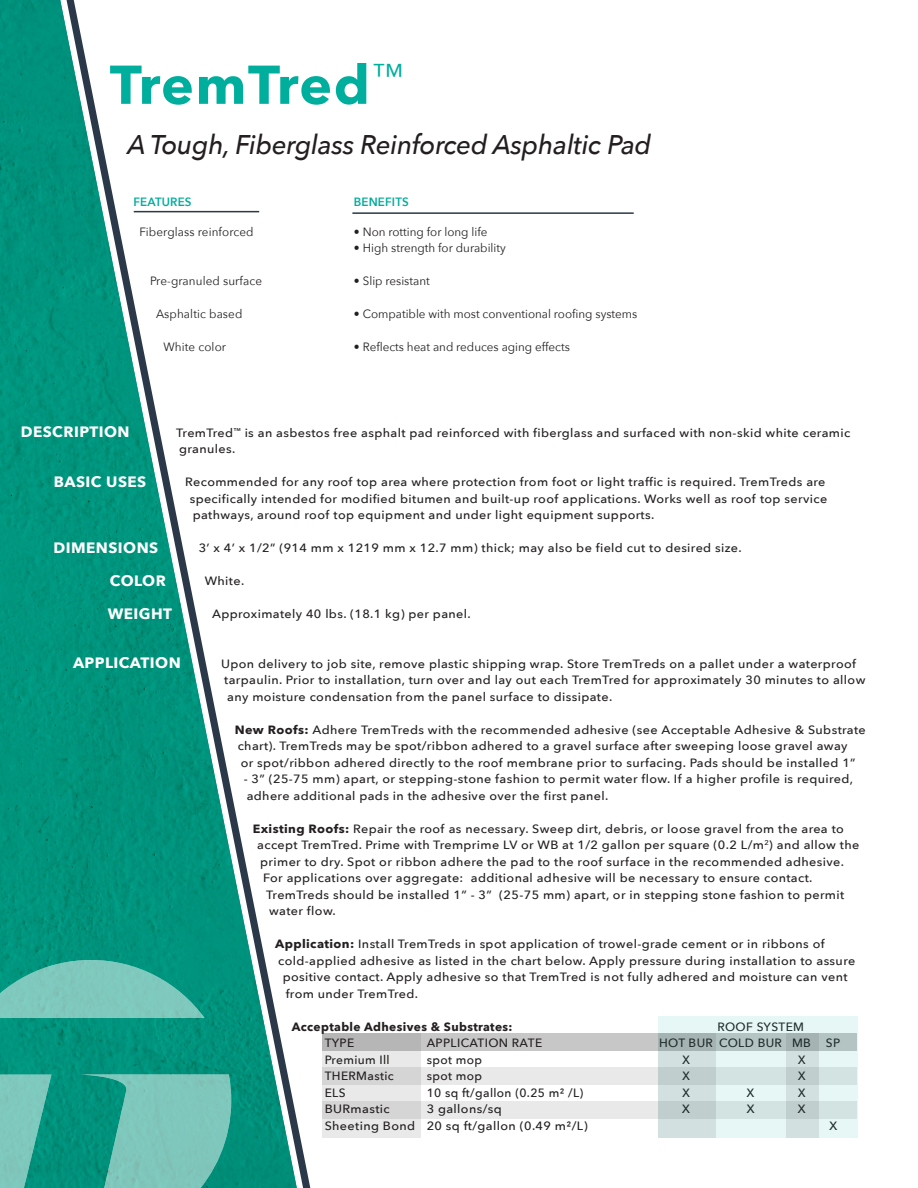
<style>
.page{position:relative;width:918px;height:1188px;background:#fff}
.page>*{position:absolute;margin:0;border:0;box-sizing:border-box;transform-origin:0 0}
.t1{font:700 54px "Avenir Next";letter-spacing:.01em;color:#00ae9e}
.t2{font:italic 500 27px "Avenir Next";letter-spacing:-.01em;color:#231f20}
.t3{font:700 15px "Avenir Next";letter-spacing:.03em;color:#fff}
.t4{font:500 12px/16.5px "Avenir Next";letter-spacing:.03em;color:#231f20;scale:1.05 1}
.t5{font:12px "Avenir Next";color:#231f20}
.t6{font:500 12px "Avenir Next";letter-spacing:.03em;color:#231f20}
.t7{font:700 12px "Avenir Next";letter-spacing:.03em;color:#231f20}
.t8{font:600 12px "Avenir Next";letter-spacing:.01em;color:#00ae9e}
.s1{font-weight:700}
</style>
<div class="page">
<img style="left:0;top:0;width:297px;height:1188px">
<hr style="left:134px;top:211px;width:125px;height:1px;background:#2b384a">
<hr style="left:352px;top:212px;width:282px;height:2px;background:#2b384a">
<svg style="left:0;top:960px;width:204px;height:58px;background:#60bbad"></svg>
<svg style="left:0;top:1075px;width:51px;height:113px;background:#5eb9ab"></svg>
<svg style="left:81px;top:1074px;width:150px;height:114px;background:#5bb6a8"></svg>
<div style="left:322px;top:1034px;width:535px;height:17px;background:#c8c7c7"></div>
<div style="left:322px;top:1067px;width:535px;height:18px;background:#e9e9e9"></div>
<div style="left:322px;top:1101px;width:535px;height:17px;background:#e9e9e9"></div>
<svg style="left:658px;top:1016px;width:199px;height:121px;background:#daeae8"></svg>
<svg style="left:658px;top:1033px;width:58px;height:104px;background:#c3d2d1"></svg>
<svg style="left:786px;top:1033px;width:33px;height:104px;background:#c3d2d1"></svg>
<svg style="left:322px;top:1033px;width:99px;height:104px;background:#d9d9d9"></svg>
<p class="t1" style="left:110px;top:38px;width:295px">TremTred<sup>™</sup></p>
<p class="t2" style="left:128px;top:121px;width:525px">A Tough, Fiberglass Reinforced Asphaltic Pad</p>
<p class="t8" style="left:134px;top:191px;width:60px">FEATURES</p>
<p class="t5" style="left:140px;top:221px;width:116px">Fiberglass reinforced</p>
<p class="t5" style="left:150px;top:271px;width:114px">Pre-granuled surface</p>
<p class="t5" style="left:156px;top:304px;width:88px">Asphaltic based</p>
<p class="t5" style="left:164px;top:337px;width:64px">White color</p>
<p class="t8" style="left:354px;top:191px;width:56px">BENEFITS</p>
<p class="t5" style="left:354px;top:221px;width:135px">• Non rotting for long life</p>
<p class="t5" style="left:354px;top:238px;width:153px">• High strength for durability</p>
<p class="t5" style="left:354px;top:271px;width:77px">• Slip resistant</p>
<p class="t5" style="left:354px;top:304px;width:285px">• Compatible with most conventional roofing systems</p>
<p class="t5" style="left:354px;top:337px;width:217px">• Reflects heat and reduces aging effects</p>
<p class="t3" style="left:21px;top:419px;width:110px">DESCRIPTION</p>
<p class="t3" style="left:54px;top:469px;width:94px">BASIC USES</p>
<p class="t4" style="left:176px;top:424px;width:644px">TremTred<sup>™</sup> is an asbestos free asphalt pad reinforced with fiberglass and surfaced with non-skid white ceramic granules.</p>
<p class="t4" style="left:190px;top:473px;width:609px;text-indent:-4px">Recommended for any roof top area where protection from foot or light traffic is required. TremTreds are specifically intended for modified bitumen and built-up roof applications. Works well as roof top service pathways, around roof top equipment and under light equipment supports.</p>
<p class="t4" style="left:199px;top:539px;width:519px">3’ x 4’ x 1/2” (914 mm x 1219 mm x 12.7 mm) thick; may also be field cut to desired size.</p>
<p class="t4" style="left:205px;top:572px;width:39px">White.</p>
<p class="t4" style="left:212px;top:605px;width:248px">Approximately 40 lbs. (18.1 kg) per panel.</p>
<p class="t4" style="left:221px;top:655px;width:615px">Upon delivery to job site, remove plastic shipping wrap. Store TremTreds on a pallet under a waterproof tarpaulin. Prior to installation, turn over and lay out each TremTred for approximately 30 minutes to allow any moisture condensation from the panel surface to dissipate.</p>
<p class="t4" style="left:235px;top:721px;width:603px"><span class="s1">New Roofs:</span> Adhere TremTreds with the recommended adhesive (see Acceptable Adhesive &amp; Substrate chart). TremTreds may be spot/ribbon adhered to a gravel surface after sweeping loose gravel away<br>or spot/ribbon adhered directly to the roof membrane prior to surfacing. Pads should be installed 1”</p>
<p class="t4" style="left:244px;top:770px;width:582px">- 3” (25-75 mm) apart, or stepping-stone fashion to permit water flow. If a higher profile is required, adhere additional pads in the adhesive over the first panel.</p>
<p class="t4" style="left:253px;top:820px;width:565px"><span class="s1">Existing Roofs:</span> Repair the roof as necessary. Sweep dirt, debris, or loose gravel from the area to</p>
<p class="t4" style="left:257px;top:836px;width:575px">accept TremTred. Prime with Tremprime LV or WB at 1/2 gallon per square (0.2 L/m<sup>2</sup>) and allow the</p>
<p class="t4" style="left:260px;top:853px;width:558px">primer to dry. Spot or ribbon adhere the pad to the roof surface in the recommended adhesive.</p>
<p class="t4" style="left:263px;top:869px;width:525px">For applications over aggregate: additional adhesive will be necessary to ensure contact.</p>
<p class="t4" style="left:266px;top:886px;width:552px">TremTreds should be installed 1” - 3” (25-75 mm) apart, or in stepping stone fashion to permit</p>
<p class="t4" style="left:269px;top:902px;width:65px">water flow.</p>
<p class="t4" style="left:275px;top:935px;width:525px"><span class="s1">Application:</span> Install TremTreds in spot application of trowel-grade cement or in ribbons of</p>
<p class="t4" style="left:278px;top:952px;width:551px">cold-applied adhesive as listed in the chart below. Apply pressure during installation to assure</p>
<p class="t4" style="left:283px;top:968px;width:539px">positive contact. Apply adhesive so that TremTred is not fully adhered and moisture can vent</p>
<p class="t4" style="left:286px;top:985px;width:128px">from under TremTred.</p>
<p class="t7" style="left:292px;top:1016px;width:222px">Acceptable Adhesives &amp; Substrates:</p>
<p class="t6" style="left:717px;top:1016px;width:88px">ROOF SYSTEM</p>
<p class="t6" style="left:325px;top:1033px;width:31px">TYPE</p>
<p class="t6" style="left:427px;top:1033px;width:117px">APPLICATION RATE</p>
<p class="t6" style="left:659px;top:1033px;width:183px">HOT BUR COLD BUR MB SP</p>
<p class="t6" style="left:325px;top:1049px;width:67px">Premium Ill</p>
<p class="t6" style="left:427px;top:1049px;width:57px">spot mop</p>
<p class="t6" style="left:682px;top:1049px;width:10px">X</p>
<p class="t6" style="left:798px;top:1049px;width:10px">X</p>
<p class="t6" style="left:325px;top:1066px;width:71px">THERMastic</p>
<p class="t6" style="left:427px;top:1066px;width:57px">spot mop</p>
<p class="t6" style="left:682px;top:1066px;width:10px">X</p>
<p class="t6" style="left:798px;top:1066px;width:10px">X</p>
<p class="t6" style="left:325px;top:1082px;width:22px">ELS</p>
<p class="t6" style="left:427px;top:1082px;width:158px">10 sq ft/gallon (0.25 m² /L)</p>
<p class="t6" style="left:682px;top:1082px;width:10px">X</p>
<p class="t6" style="left:747px;top:1082px;width:10px">X</p>
<p class="t6" style="left:798px;top:1082px;width:10px">X</p>
<p class="t4" style="left:325px;top:1100px;width:63px">BURmastic</p>
<p class="t4" style="left:427px;top:1100px;width:73px">3 gallons/sq</p>
<p class="t4" style="left:682px;top:1100px;width:10px">X</p>
<p class="t4" style="left:746px;top:1100px;width:10px">X</p>
<p class="t4" style="left:798px;top:1100px;width:10px">X</p>
<p class="t4" style="left:325px;top:1117px;width:252px">Sheeting Bond 20 sq ft/gallon (0.49 m²/L)</p>
<p class="t4" style="left:829px;top:1117px;width:10px">X</p>
<p class="t3" style="left:53px;top:535px;width:106px">DIMENSIONS</p>
<p class="t3" style="left:110px;top:568px;width:58px">COLOR</p>
<p class="t3" style="left:108px;top:601px;width:66px">WEIGHT</p>
<p class="t3" style="left:73px;top:650px;width:109px">APPLICATION</p>
</div>
